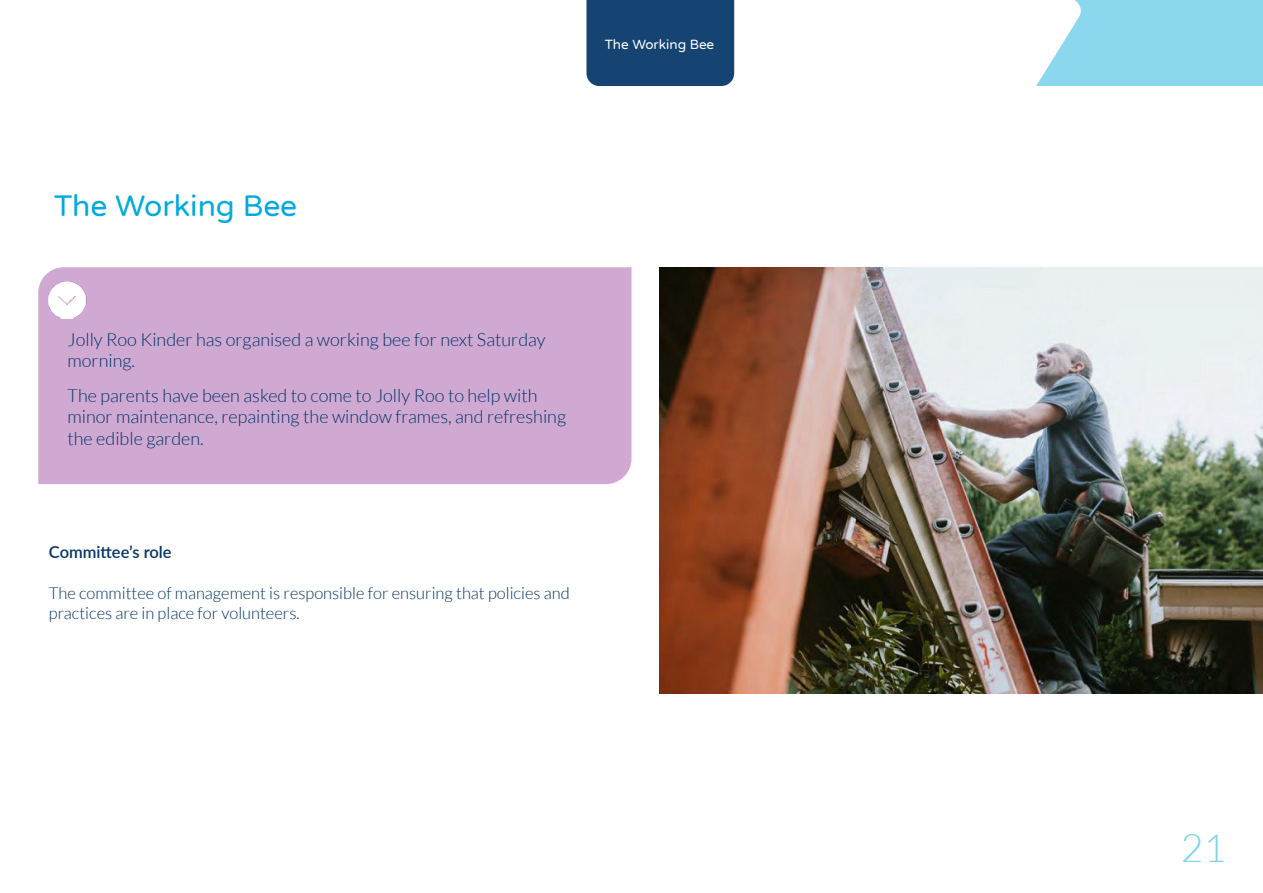
<style>
.page{position:relative;width:1263px;height:893px;background:#fff}
.page>*{position:absolute;margin:0;border:0;box-sizing:border-box;transform-origin:0 0}
.t1{font:300 39px "Lato";color:#80d4ed}
.t2{font:30px "Varela Round";color:#00aadc}
.t3{font:300 18px/21.6px "Lato";color:#036}
.t4{font:300 16.5px/19.8px "Lato";color:#036}
.t5{font:600 16.5px "Lato";color:#036}
.t6{font:13.5px "Varela Round";color:#fff}
</style>
<div class="page">
<svg style="left:1036px;top:0;width:227px;height:86px;background:#97dbef"></svg>
<div style="left:586px;top:0;width:148px;height:86px;background:#154372"></div>
<img style="left:659px;top:267px;width:604px;height:426px">
<div style="left:38px;top:267px;width:593px;height:217px;background:#d0a9d3"></div>
<img style="left:49px;top:281px;width:37px;height:37px">
<p class="t6" style="left:605px;top:35px;width:111px">The Working Bee</p>
<h2 class="t2" style="left:54px;top:186px;width:245px">The Working Bee</h2>
<p class="t3" style="left:68px;top:328px;width:480px">Jolly Roo Kinder has organised a working bee for next Saturday morning.</p>
<p class="t3" style="left:68px;top:384px;width:500px">The parents have been asked to come to Jolly Roo to help with minor maintenance, repainting the window frames, and refreshing the edible garden.</p>
<p class="t5" style="left:49px;top:540px;width:124px">Committee’s role</p>
<p class="t4" style="left:49px;top:583px;width:522px">The committee of management is responsible for ensuring that policies and practices are in place for volunteers.</p>
<h1 class="t1" style="left:1181px;top:827px;width:47px">21</h1>
</div>
